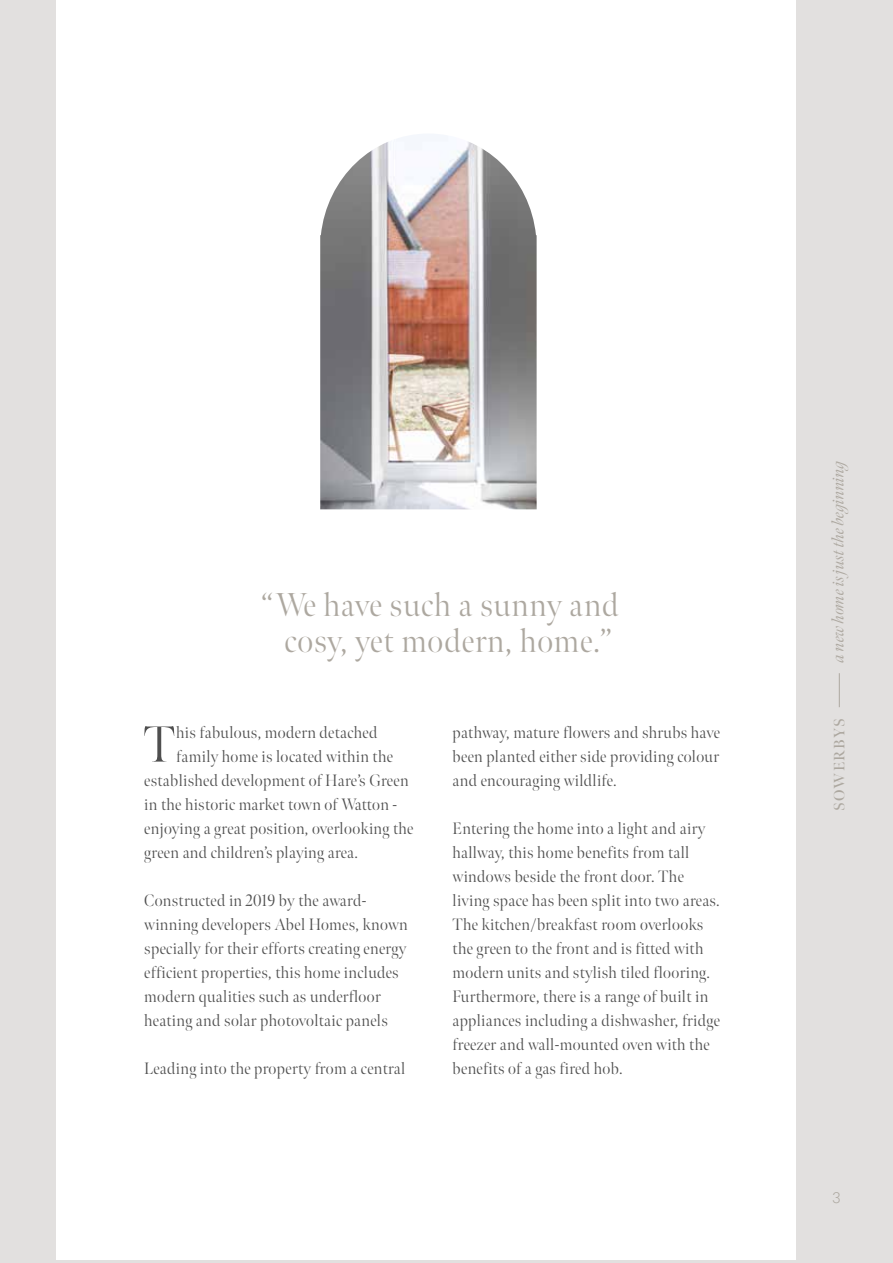
<style>
.page{position:relative;width:893px;height:1263px;background:#e2e0df}
.page>*{position:absolute;margin:0;border:0;box-sizing:border-box;transform-origin:0 0}
.t1{font:300 51px "Meno Banner";color:#4f4f4f}
.t2{font:300 33px/36px "Meno Banner";letter-spacing:.025em;color:#ada8a0;text-align:center}
.t3{font:300 16.5px/24px "Meno Banner";letter-spacing:.02em;color:#4f4f4f}
.t4{font:italic 16.5px "Meno Banner";letter-spacing:-.01em;color:#ada8a0}
.t5{font:600 15px "Meno Banner";letter-spacing:.08em;color:#ada8a0}
.t6{font:300 15px "Quasimoda";color:#ada8a0}
</style>
<div class="page">
<hr style="left:839px;top:673px;width:1px;height:34px;background:#ada8a0">
<div style="left:56px;top:1px;width:740px;height:1259px;background:#fff"></div>
<img style="left:320px;top:134px;width:217px;height:375px">
<h2 class="t2" style="left:261px;top:588px;width:359px">“We have such a sunny and cosy, yet modern, home.”</h2>
<h1 class="t1" style="left:143px;top:713px;width:33px">T</h1>
<p class="t3" style="left:176px;top:720px;width:203px">his fabulous, modern detached</p>
<p class="t3" style="left:176px;top:744px;width:218px">family home is located within the</p>
<p class="t3" style="left:144px;top:768px;width:266px">established development of Hare’s Green</p>
<p class="t3" style="left:144px;top:792px;width:254px">in the historic market town of Watton -</p>
<p class="t3" style="left:144px;top:816px;width:271px">enjoying a great position, overlooking the</p>
<p class="t3" style="left:144px;top:840px;width:215px">green and children’s playing area.</p>
<p class="t3" style="left:144px;top:888px;width:265px">Constructed in 2019 by the award&shy;winning developers Abel Homes, known specially for their efforts creating energy efficient properties, this home includes modern qualities such as underfloor heating and solar photovoltaic panels</p>
<p class="t3" style="left:144px;top:1056px;width:262px">Leading into the property from a central</p>
<p class="t3" style="left:453px;top:720px;width:269px;text-align:justify">pathway, mature flowers and shrubs have been planted either side providing colour and encouraging wildlife.</p>
<p class="t3" style="left:453px;top:816px;width:269px">Entering the home into a light and airy hallway, this home benefits from tall windows beside the front door. The living space has been split into two areas.<br>The kitchen/breakfast room overlooks the green to the front and is fitted with modern units and stylish tiled flooring.<br>Furthermore, there is a range of built in appliances including a dishwasher, fridge freezer and wall-mounted oven with the benefits of a gas fired hob.</p>
<p class="t4" style="left:828px;top:662px;width:206px;rotate:-90deg">a new home is just the beginning</p>
<p class="t5" style="left:830px;top:811px;width:94px;rotate:-90deg">SOWERBYS</p>
<p class="t6" style="left:833px;top:1187px;width:9px">3</p>
</div>
